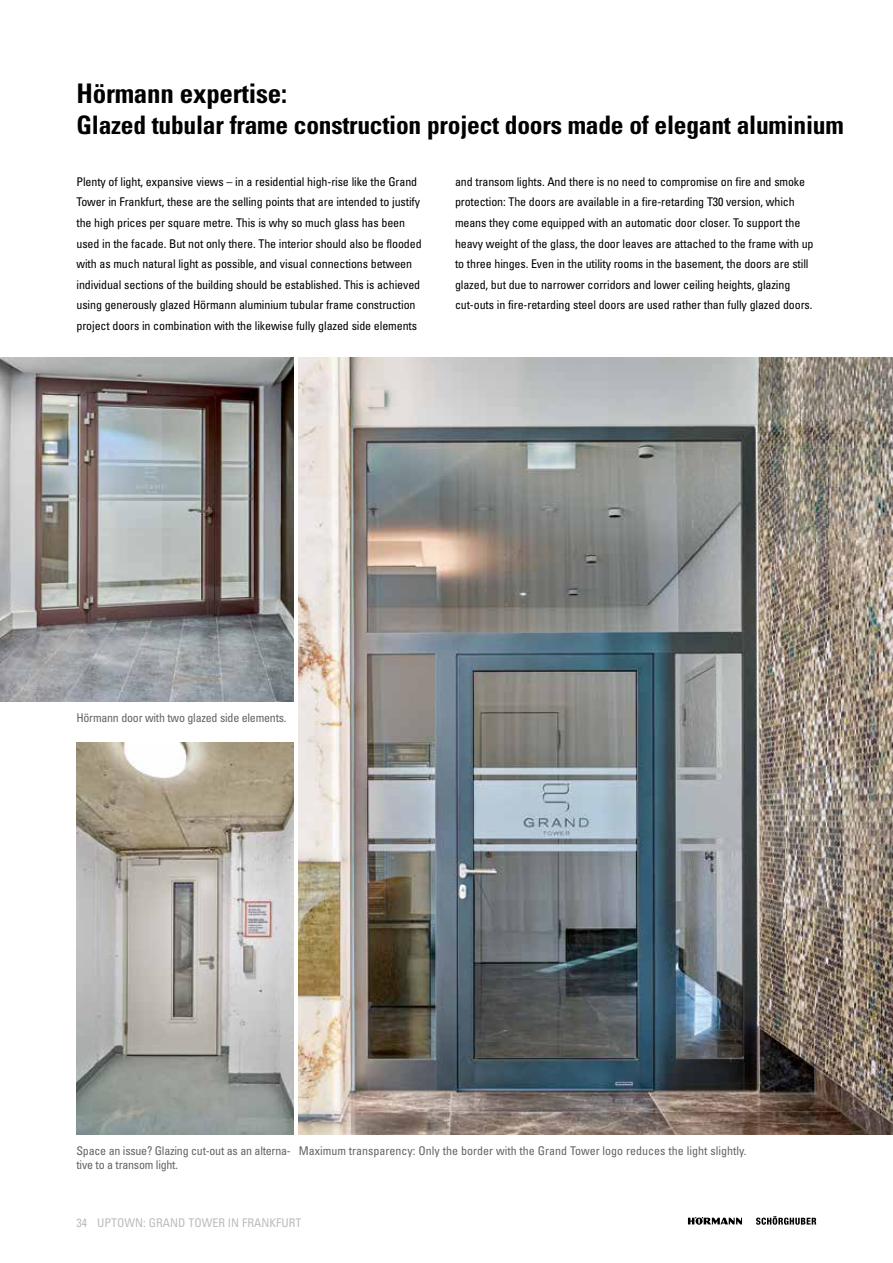
<style>
.page{position:relative;width:893px;height:1263px;background:#fff}
.page>*{position:absolute;margin:0;border:0;box-sizing:border-box;transform-origin:0 0}
.t1{font:700 condensed 27px "Univers";letter-spacing:-.01em;color:#000}
.t2{font:700 condensed 25.5px "Univers";letter-spacing:-.01em;color:#000}
.t3{font:condensed 12px/20.7px "Univers";letter-spacing:-.01em;color:#000}
.t4{font:condensed 12px/14.4px "Univers";letter-spacing:-.02em;color:#636466}
.t5{font:condensed 12px "Univers";color:#636466}
.t6{font:condensed 12px "Univers";color:#babcbe}
</style>
<div class="page">
<svg style="left:688px;top:1217px;width:54px;height:8px"></svg>
<svg style="left:756px;top:1216px;width:60px;height:9px"></svg>
<img style="left:0;top:357px;width:293px;height:344px">
<img style="left:299px;top:357px;width:594px;height:777px">
<img style="left:77px;top:743px;width:216px;height:391px">
<h1 class="t1" style="left:77px;top:77px;width:212px">Hörmann expertise:</h1>
<h2 class="t2" style="left:77px;top:109px;width:769px">Glazed tubular frame construction project doors made of elegant aluminium</h2>
<p class="t3" style="left:77px;top:171px;width:347px">Plenty of light, expansive views – in a residential high-rise like the Grand Tower in Frankfurt, these are the selling points that are intended to justify the high prices per square metre. This is why so much glass has been used in the facade. But not only there. The interior should also be flooded with as much natural light as possible, and visual connections between individual sections of the building should be established. This is achieved using generously glazed Hörmann aluminium tubular frame construction project doors in combination with the likewise fully glazed side elements</p>
<p class="t3" style="left:455px;top:171px;width:360px">and transom lights. And there is no need to compromise on fire and smoke protection: The doors are available in a fire-retarding T30 version, which means they come equipped with an automatic door closer. To support the heavy weight of the glass, the door leaves are attached to the frame with up to three hinges. Even in the utility rooms in the basement, the doors are still glazed, but due to narrower corridors and lower ceiling heights, glazing cut-outs in fire-retarding steel doors are used rather than fully glazed doors.</p>
<p class="t4" style="left:76px;top:710px;width:212px">Hörmann door with two glazed side elements.</p>
<p class="t4" style="left:77px;top:1143px;width:216px">Space an issue? Glazing cut-out as an alterna&shy;tive to a transom light.</p>
<p class="t5" style="left:299px;top:1143px;width:449px">Maximum transparency: Only the border with the Grand Tower logo reduces the light slightly.</p>
<p class="t6" style="left:77px;top:1215px;width:227px">34 UPTOWN: GRAND TOWER IN FRANKFURT</p>
</div>
